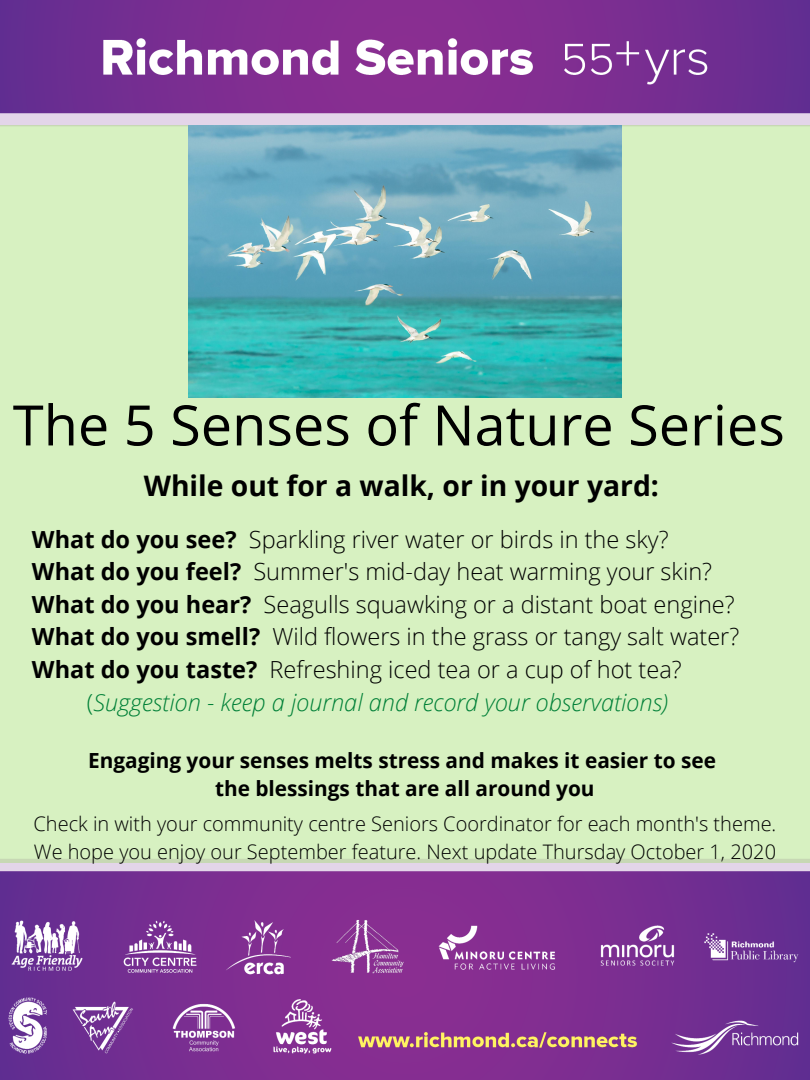
<style>
.page{position:relative;width:810px;height:1080px;background:#fff}
.page>*{position:absolute;margin:0;border:0;box-sizing:border-box;transform-origin:0 0}
.t1{font:55.81px "Open Sans";color:#000}
.t2{font:700 28.25px "Open Sans";color:#000}
.t3{font:300 23.56px "Open Sans";color:#000}
.t4{font:italic 300 23.56px "Open Sans";color:#008037}
.t5{font:700 20.81px/28.6px "Open Sans";color:#000;text-align:center}
.t6{font:300 20px/27.9px "Open Sans";color:#000}
.s1{font-weight:700}
.s2{font-style:normal}
</style>
<div class="page">
<img style="left:0;top:0;width:810px;height:1080px">
<div style="left:0;top:126px;width:810px;height:737px;background:#d7f1c1"></div>
<img style="left:189px;top:126px;width:432px;height:272px">
<h1 class="t1" style="left:13px;top:386px;width:774px">The 5 Senses of Nature Series</h1>
<p class="t2" style="left:144px;top:466px;width:517px">While out for a walk, or in your yard:</p>
<p class="t3" style="left:32px;top:523px;width:638px"><span class="s1">What do you see?</span> Sparkling river water or birds in the sky?</p>
<p class="t3" style="left:32px;top:555px;width:682px"><span class="s1">What do you feel?</span> Summer's mid-day heat warming your skin?</p>
<p class="t3" style="left:32px;top:588px;width:704px"><span class="s1">What do you hear?</span> Seagulls squawking or a distant boat engine?</p>
<p class="t3" style="left:32px;top:620px;width:709px"><span class="s1">What do you smell?</span> Wild flowers in the grass or tangy salt water?</p>
<p class="t3" style="left:32px;top:653px;width:651px"><span class="s1">What do you taste?</span> Refreshing iced tea or a cup of hot tea?</p>
<p class="t4" style="left:87px;top:685px;width:583px"><span class="s2">(</span>Suggestion - keep a journal and record your observations)</p>
<p class="t5" style="left:88px;top:745px;width:629px">Engaging your senses melts stress and makes it easier to see the blessings that are all around you</p>
<p class="t6" style="left:34px;top:809px;width:744px">Check in with your community centre Seniors Coordinator for each month's theme.<br>We hope you enjoy our September feature. Next update Thursday October 1, 2020</p>
</div>
